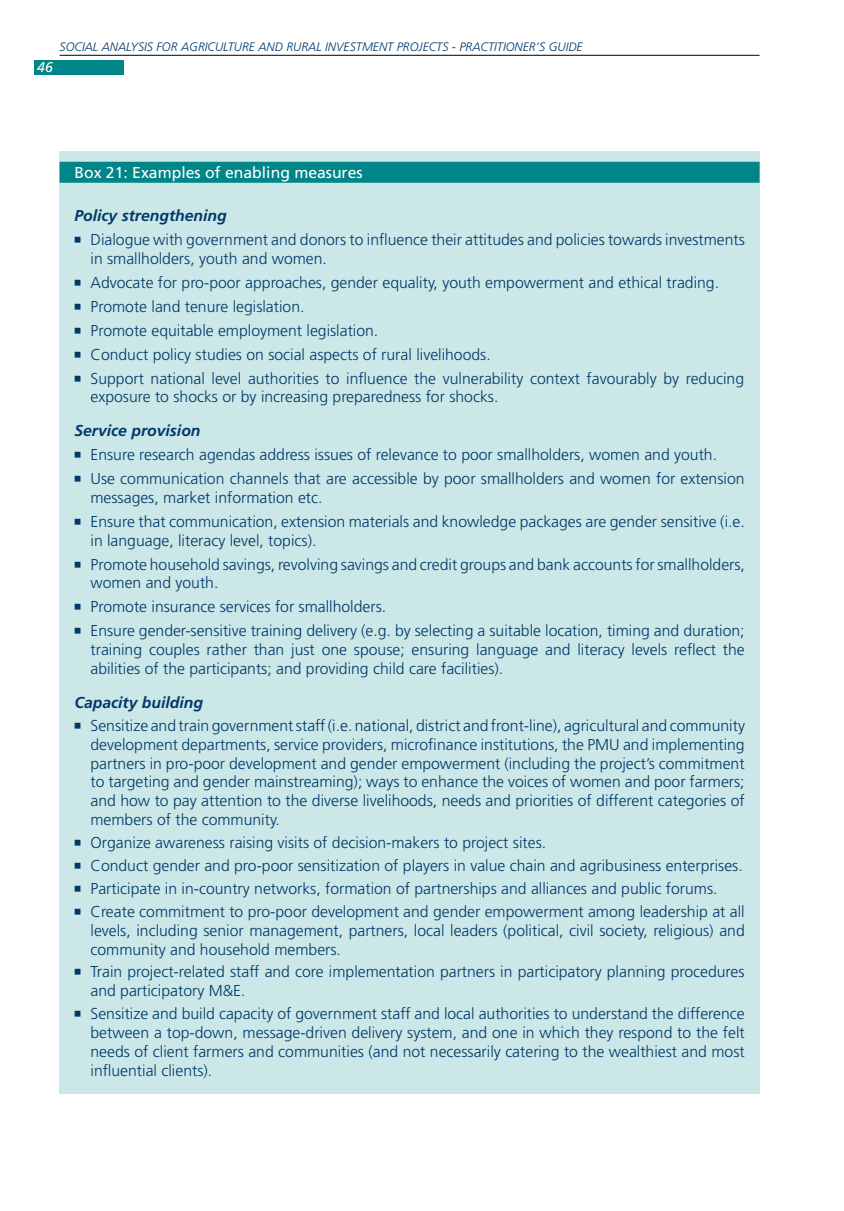
<style>
.page{position:relative;width:844px;height:1211px;background:#fff}
.page>*{position:absolute;margin:0;border:0;box-sizing:border-box;transform-origin:0 0}
.t1{font:300 15.75px/23.8px "Frutiger LT Std";color:#00386a}
.t2{font:15.75px "Frutiger LT Std";color:#fff}
.t3{font:italic 14px "Frutiger LT Std";color:#fff}
.t4{font:italic 300 12.25px "Frutiger LT Std";color:#00386a}
.s1{font-weight:700;font-style:italic}
</style>
<div class="page">
<div style="left:35px;top:60px;width:89px;height:14px;background:#008688"></div>
<hr style="left:60px;top:55px;width:699px;height:1px;background:#000">
<div style="left:60px;top:151px;width:699px;height:942px;background:#cce7e7"></div>
<div style="left:60px;top:162px;width:699px;height:21px;background:#008688"></div>
<p class="t4" style="left:60px;top:40px;width:524px">SOCIAL ANALYSIS FOR AGRICULTURE AND RURAL INVESTMENT PROJECTS - PRACTITIONER’S GUIDE</p>
<p class="t3" style="left:37px;top:59px;width:17px">46</p>
<p class="t2" style="left:74px;top:163px;width:289px">Box 21: Examples of enabling measures</p>
<p class="t1" style="left:90px;top:204px;width:655px;text-indent:-16px"><span class="s1">Policy strengthening<br></span>Dialogue with government and donors to influence their attitudes and policies towards investments</p>
<p class="t1" style="left:90px;top:247px;width:655px">in smallholders, youth and women.<br>Advocate for pro-poor approaches, gender equality, youth empowerment and ethical trading.<br>Promote land tenure legislation.<br>Promote equitable employment legislation.<br>Conduct policy studies on social aspects of rural livelihoods.<br>Support national level authorities to influence the vulnerability context favourably by reducing</p>
<p class="t1" style="left:74px;top:380px;width:425px;line-height:33.8px;text-indent:16px">exposure to shocks or by increasing preparedness for shocks.<br><span class="s1">Service provision</span></p>
<p class="t1" style="left:90px;top:443px;width:655px">Ensure research agendas address issues of relevance to poor smallholders, women and youth.<br>Use communication channels that are accessible by poor smallholders and women for extension</p>
<p class="t1" style="left:90px;top:486px;width:655px">messages, market information etc.<br>Ensure that communication, extension materials and knowledge packages are gender sensitive (i.e.</p>
<p class="t1" style="left:90px;top:528px;width:655px">in language, literacy level, topics).<br>Promote household savings, revolving savings and credit groups and bank accounts for smallholders,</p>
<p class="t1" style="left:90px;top:571px;width:655px">women and youth.<br>Promote insurance services for smallholders.<br>Ensure gender-sensitive training delivery (e.g. by selecting a suitable location, timing and duration;</p>
<p class="t1" style="left:90px;top:640px;width:655px;line-height:18.9px">training couples rather than just one spouse; ensuring language and literacy levels reflect the abilities of the participants; and providing child care facilities).</p>
<p class="t1" style="left:90px;top:691px;width:655px;line-height:22.9px;text-indent:-16px"><span class="s1">Capacity building<br></span>Sensitize and train government staff (i.e. national, district and front-line), agricultural and community</p>
<p class="t1" style="left:90px;top:735px;width:655px;line-height:18.9px;text-align:justify">development departments, service providers, microfinance institutions, the PM U and implementing partners in pro-poor development and gender empowerment (including the project’s commitment to targeting and gender mainstreaming); ways to enhance the voices of women and poor farmers; and how to pay attention to the diverse livelihoods, needs and priorities of different categories of members of the community.</p>
<p class="t1" style="left:90px;top:831px;width:655px;line-height:22.9px">Organize awareness raising visits of decision-makers to project sites.<br>Conduct gender and pro-poor sensitization of players in value chain and agribusiness enterprises.<br>Participate in in-country networks, formation of partnerships and alliances and public forums.<br>Create commitment to pro-poor development and gender empowerment among leadership at all</p>
<p class="t1" style="left:90px;top:921px;width:655px;line-height:18.9px">levels, including senior management, partners, local leaders (political, civil society, religious) and community and household members.</p>
<p class="t1" style="left:90px;top:962px;width:655px;line-height:18.9px">Train project-related staff and core implementation partners in participatory planning procedures and participatory M&amp;E.</p>
<p class="t1" style="left:90px;top:1004px;width:655px;line-height:18.9px;text-align:justify">Sensitize and build capacity of government staff and local authorities to understand the difference between a top-down, message-driven delivery system, and one in which they respond to the felt needs of client farmers and communities (and not necessarily catering to the wealthiest and most influential clients).</p>
</div>
